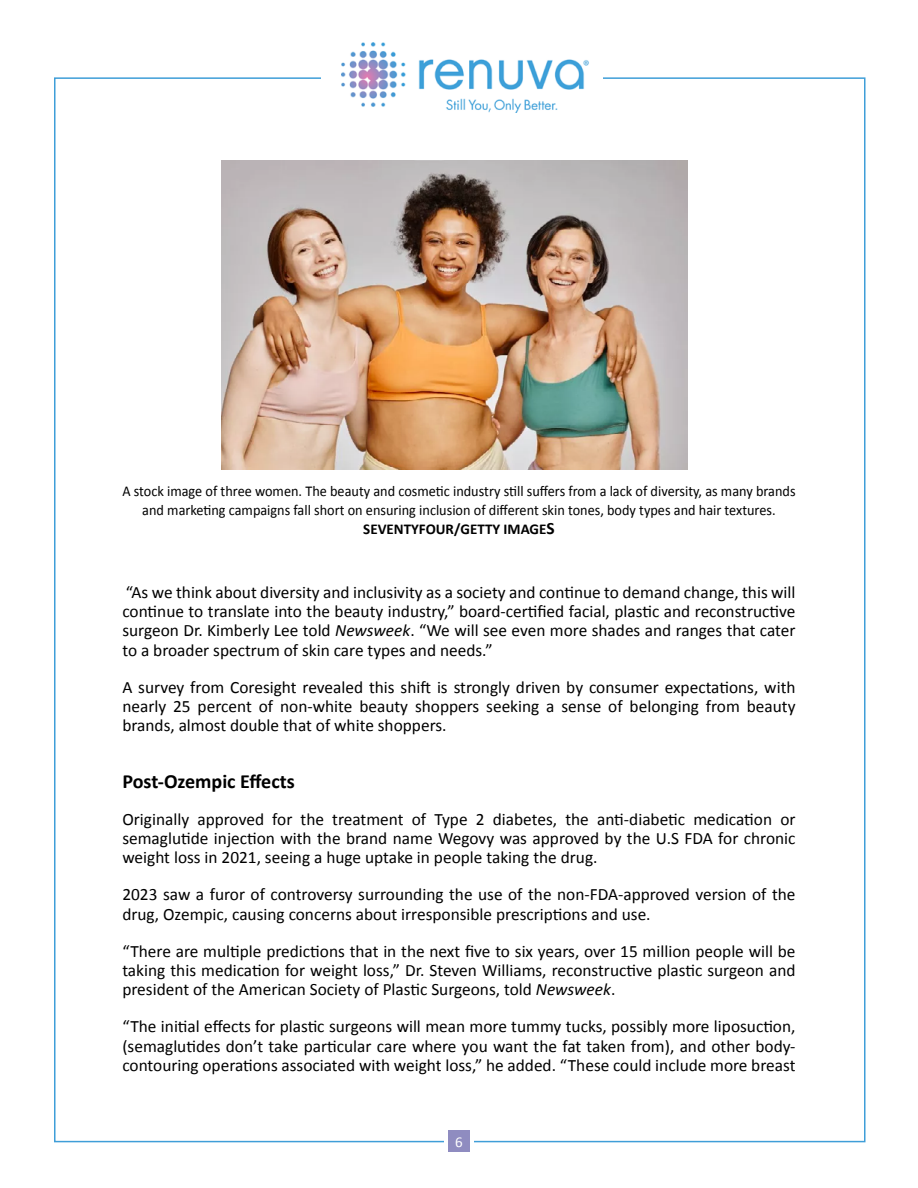
<style>
.page{position:relative;width:918px;height:1188px;background:#fff}
.page>*{position:absolute;margin:0;border:0;box-sizing:border-box;transform-origin:0 0}
.t1{font:700 20.1px "Calibri";color:#000}
.t2{font:17.4px/19.2px "Calibri";color:#000;text-align:justify}
.t3{font:15px/19.2px "Calibri";color:#000;text-align:center;scale:.95 1}
.t4{font:15px "Calibri";color:#fff}
.s1{font-weight:700}
.s2{font-weight:700;font-size:17.4px}
.s3{font-style:italic}
</style>
<div class="page">
<img style="left:341px;top:42px;width:248px;height:71px">
<div style="left:448px;top:1131px;width:22px;height:21px;background:#8f8cc0"></div>
<img style="left:221px;top:161px;width:467px;height:309px">
<p class="t3" style="left:122px;top:481px;width:710px">A stock image of three women. The beauty and cosmetic industry still suffers from a lack of diversity, as many brands and marketing campaigns fall short on ensuring inclusion of different skin tones, body types and hair textures.<br><span class="s1">SEVENTYFOUR/GETTY IMAGE</span><span class="s2">S</span></p>
<p class="t2" style="left:122px;top:582px;width:675px">“As we think about diversity and inclusivity as a society and continue to demand change, this will continue to translate into the beauty industry,” board-certified facial, plastic and reconstructive surgeon Dr. Kimberly Lee told <span class="s3">Newsweek</span>. “We will see even more shades and ranges that cater to a broader spectrum of skin care types and needs.”</p>
<p class="t2" style="left:122px;top:677px;width:675px">A survey from Coresight revealed this shift is strongly driven by consumer expectations, with nearly 25 percent of non-white beauty shoppers seeking a sense of belonging from beauty brands, almost double that of white shoppers.</p>
<p class="t1" style="left:122px;top:768px;width:174px">Post-Ozempic Effects</p>
<p class="t2" style="left:122px;top:809px;width:675px">Originally approved for the treatment of Type 2 diabetes, the anti-diabetic medication or semaglutide injection with the brand name Wegovy was approved by the U.S FDA for chronic weight loss in 2021, seeing a huge uptake in people taking the drug.</p>
<p class="t2" style="left:122px;top:884px;width:675px">2023 saw a furor of controversy surrounding the use of the non-FDA-approved version of the drug, Ozempic, causing concerns about irresponsible prescriptions and use.</p>
<p class="t2" style="left:122px;top:941px;width:675px">“There are multiple predictions that in the next five to six years, over 15 million people will be taking this medication for weight loss,” Dr. Steven Williams, reconstructive plastic surgeon and president of the American Society of Plastic Surgeons, told <span class="s3">Newsweek</span>.</p>
<p class="t2" style="left:122px;top:1016px;width:675px">“The initial effects for plastic surgeons will mean more tummy tucks, possibly more liposuction, (semaglutides don’t take particular care where you want the fat taken from), and other body&shy;contouring operations associated with weight loss,” he added. “These could include more breast</p>
<p class="t4" style="left:455px;top:1132px;width:9px">6</p>
</div>
